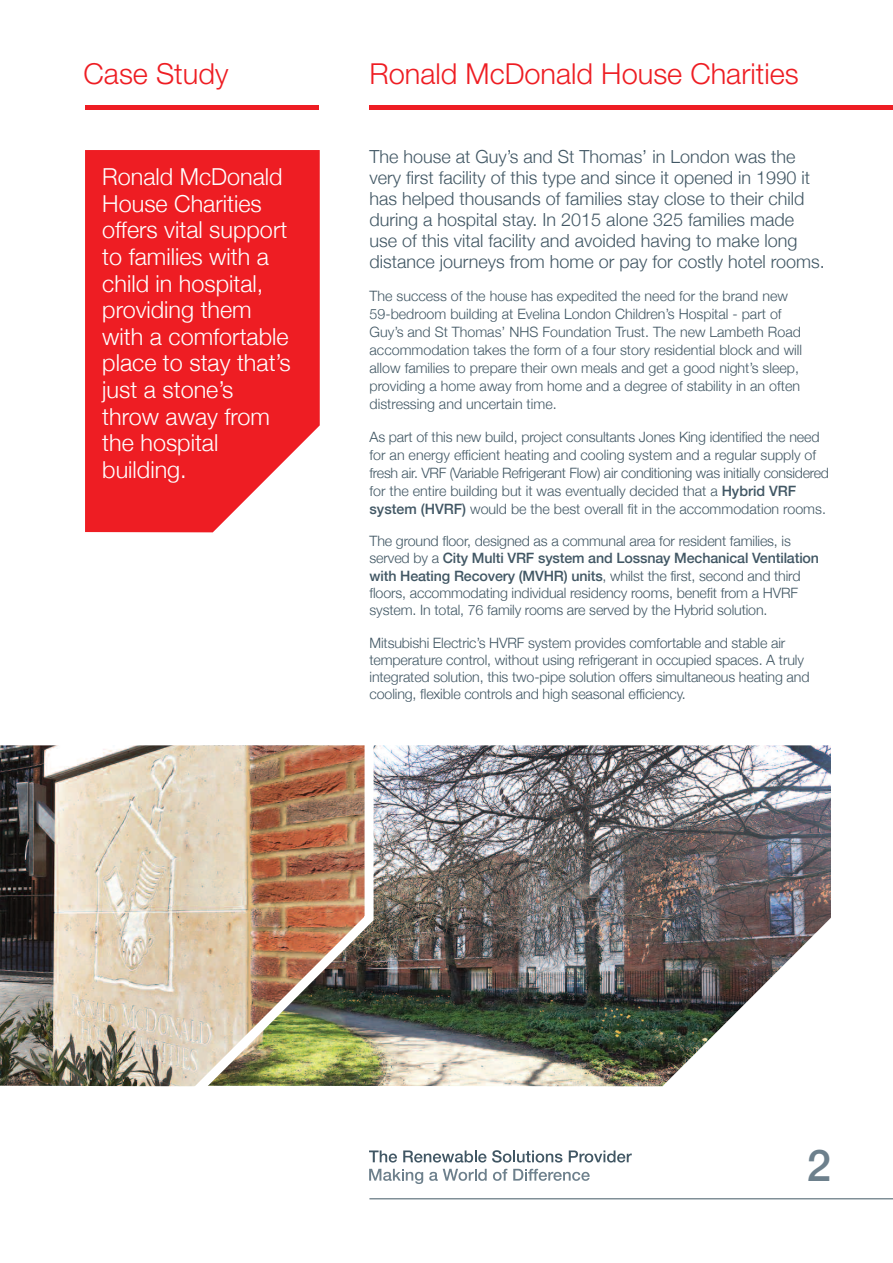
<style>
.page{position:relative;width:893px;height:1263px;background:#fff}
.page>*{position:absolute;margin:0;border:0;box-sizing:border-box;transform-origin:0 0}
.t1{font:500 43.65px "Helvetica Neue";color:#6d808c}
.t2{font:300 28.95px "Helvetica Neue LT Pro";color:#ee1d23}
.t3{font:300 23.4px/26.5px "Helvetica Neue";color:#fff}
.t4{font:300 18px/21px "Helvetica Neue";color:#415764}
.t5{font:300 14.25px/18px "Helvetica Neue";letter-spacing:-.01em;color:#415764}
.s1{font-weight:500}
</style>
<div class="page">
<img style="left:378px;top:745px;width:453px;height:341px">
<hr style="left:85px;top:105px;width:234px;height:4px;background:#ee1d23">
<hr style="left:369px;top:105px;width:524px;height:4px;background:#ee1d23">
<svg style="left:369px;top:1150px;width:28px;height:12px"></svg>
<svg style="left:403px;top:1150px;width:83px;height:12px"></svg>
<svg style="left:492px;top:1150px;width:70px;height:12px"></svg>
<svg style="left:569px;top:1150px;width:63px;height:12px"></svg>
<svg style="left:369px;top:1169px;width:54px;height:15px"></svg>
<svg style="left:429px;top:1169px;width:58px;height:12px"></svg>
<svg style="left:493px;top:1169px;width:14px;height:12px"></svg>
<svg style="left:513px;top:1169px;width:77px;height:12px"></svg>
<hr style="left:369px;top:1198px;width:524px;height:1px;background:#415764">
<img style="left:0;top:745px;width:182px;height:341px">
<img style="left:182px;top:745px;width:196px;height:342px">
<svg style="left:85px;top:150px;width:235px;height:382px;fill:#ee1d23"></svg>
<h2 class="t2" style="left:84px;top:64px;width:146px">Case Study</h2>
<h2 class="t2" style="left:369px;top:64px;width:431px">Ronald McDonald House Charities</h2>
<h3 class="t3" style="left:102px;top:163px;width:190px">Ronald McDonald<br>House Charities offers vital support to families with a child in hospital, providing them with a comfortable place to stay that’s just a stone’s throw away from the hospital building.</h3>
<p class="t4" style="left:370px;top:146px;width:457px">The house at Guy’s and St Thomas’ in London was the very first facility of this type and since it opened in 1990 it has helped thousands of families stay close to their child during a hospital stay. In 2015 alone 325 families made use of this vital facility and avoided having to make long distance journeys from home or pay for costly hotel rooms.</p>
<p class="t5" style="left:370px;top:287px;width:434px">The success of the house has expedited the need for the brand new 59-bedroom building at Evelina London Children’s Hospital - part of Guy’s and St Thomas’ NHS Foundation Trust. The new Lambeth Road accommodation takes the form of a four story residential block and will allow families to prepare their own meals and get a good night’s sleep, providing a home away from home and a degree of stability in an often distressing and uncertain time.</p>
<p class="t5" style="left:370px;top:428px;width:461px">As part of this new build, project consultants Jones King identified the need for an energy efficient heating and cooling system and a regular supply of fresh air. VRF (Variable Refrigerant Flow) air conditioning was initially considered for the entire building but it was eventually decided that a <span class="s1">Hybrid VRF system (HVRF)</span> would be the best overall fit in the accommodation rooms.</p>
<p class="t5" style="left:370px;top:532px;width:451px;line-height:17.2px">The ground floor, designed as a communal area for resident families, is served by a <span class="s1">City Multi VRF system and Lossnay Mechanical Ventilation with Heating Recovery (MVHR) units</span>, whilst the first, second and third floors, accommodating individual residency rooms, benefit from a HVRF system. In total, 76 family rooms are served by the Hybrid solution.</p>
<p class="t5" style="left:370px;top:633px;width:441px;line-height:17.2px">Mitsubishi Electric’s HVRF system provides comfortable and stable air temperature control, without using refrigerant in occupied spaces. A truly integrated solution, this two-pipe solution offers simultaneous heating and cooling, flexible controls and high seasonal efficiency.</p>
<h1 class="t1" style="left:807px;top:1138px;width:26px">2</h1>
</div>
